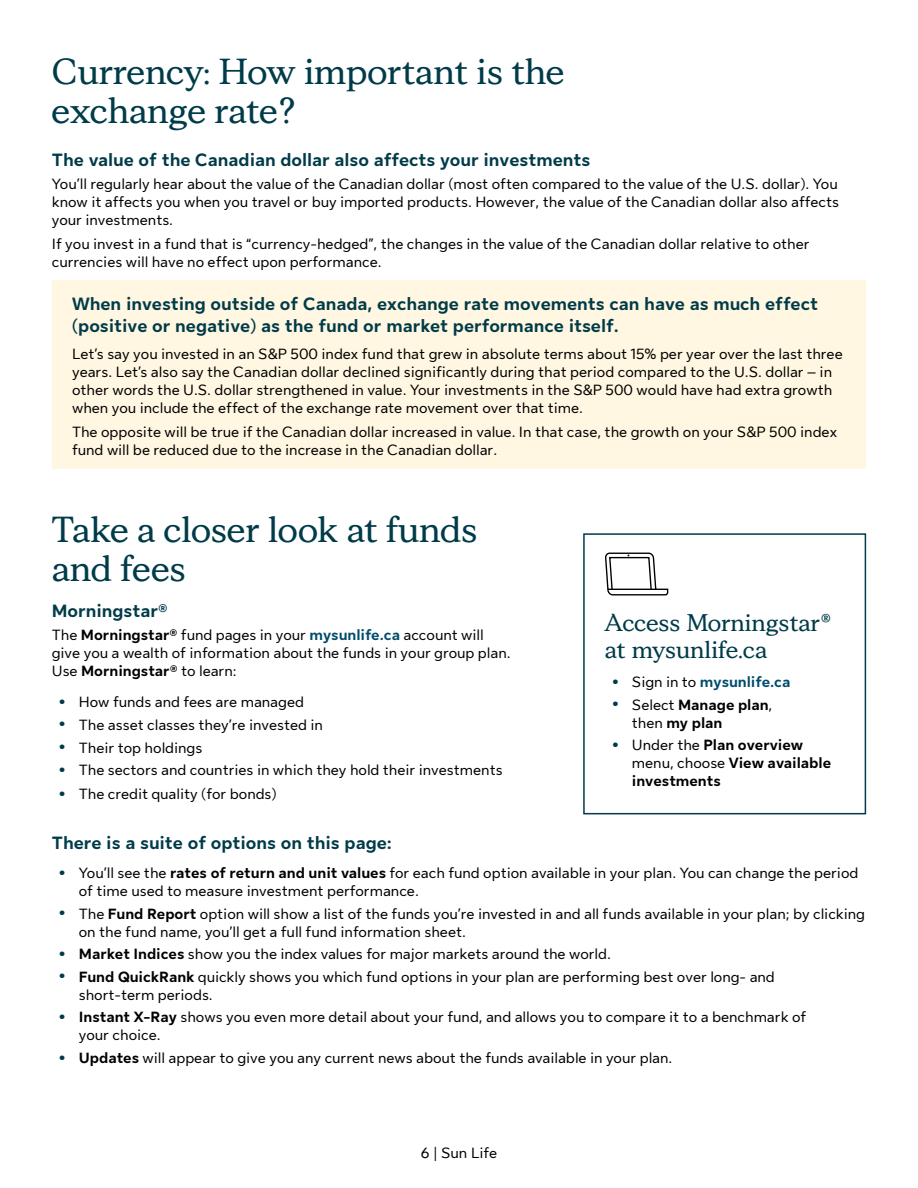
<style>
.page{position:relative;width:918px;height:1188px;background:#fff}
.page>*{position:absolute;margin:0;border:0;box-sizing:border-box;transform-origin:0 0}
.t1{font:700 36px/39px "Sun Life New Display";color:#003b49}
.t2{font:700 24px/27px "Sun Life New Display";color:#003b49}
.t3{font:700 18px/22.5px "Sun Life New Text";color:#003b49}
.t4{font:15px/18px "Sun Life New Text";color:#000}
.t5{font:700 15px/18px "Sun Life New Text";color:#000}
.t6{font:700 15px "Sun Life New Text";color:#004c6c}
.s1{font-weight:700}
.s2{font-weight:700;color:#004c6c}
.s3{font-weight:700;font-size:22.5px;color:#003b49}
.s4{font-size:22.5px;color:#003b49}
.s5{font-weight:400;color:#000}
.s6{font-weight:400}
</style>
<div class="page">
<div style="left:52px;top:280px;width:814px;height:189px;background:#fff7e1"></div>
<div style="left:583px;top:533px;width:283px;height:281px;border:2px solid #003b49"></div>
<svg style="left:605px;top:552px;width:64px;height:44px"></svg>
<h1 class="t1" style="left:52px;top:51px;width:514px">Currency: How important is the exchange rate?</h1>
<p class="t3" style="left:52px;top:147px;width:540px">The value of the Canadian dollar also affects your investments</p>
<p class="t4" style="left:52px;top:174px;width:789px;text-align:justify">You’ll regularly hear about the value of the Canadian dollar (most often compared to the value of the U.S. dollar). You know it affects you when you travel or buy imported products. However, the value of the Canadian dollar also affects your investments.</p>
<p class="t4" style="left:52px;top:234px;width:759px">If you invest in a fund that is “currency-hedged”, the changes in the value of the Canadian dollar relative to other currencies will have no effect upon performance.</p>
<p class="t3" style="left:72px;top:291px;width:747px">When investing outside of Canada, exchange rate movements can have as much effect (positive or negative) as the fund or market performance itself.</p>
<p class="t4" style="left:72px;top:343px;width:772px">Let’s say you invested in an S&amp;P 500 index fund that grew in absolute terms about 15% per year over the last three years. Let’s also say the Canadian dollar declined significantly during that period compared to the U.S. dollar – in other words the U.S. dollar strengthened in value. Your investments in the S&amp;P 500 would have had extra growth when you include the effect of the exchange rate movement over that time.</p>
<p class="t4" style="left:72px;top:422px;width:766px">The opposite will be true if the Canadian dollar increased in value. In that case, the growth on your S&amp;P 500 index fund will be reduced due to the increase in the Canadian dollar.</p>
<h1 class="t1" style="left:52px;top:509px;width:427px">Take a closer look at funds and fees</h1>
<p class="t3" style="left:52px;top:599px;width:117px">Morningstar®</p>
<p class="t4" style="left:52px;top:625px;width:460px">The <span class="s1">Morningstar®</span> fund pages in your <span class="s2">mysunlife.ca</span> account will give you a wealth of information about the funds in your group plan.<br>Use <span class="s1">Morningstar®</span> to learn:</p>
<p class="t4" style="left:59px;top:692px;width:247px"><span class="s3">•</span> How funds and fees are managed</p>
<p class="t4" style="left:59px;top:715px;width:266px"><span class="s3">•</span> The asset classes they’re invested in</p>
<p class="t4" style="left:59px;top:737px;width:145px"><span class="s3">•</span> Their top holdings</p>
<p class="t4" style="left:59px;top:760px;width:446px"><span class="s3">•</span> The sectors and countries in which they hold their investments</p>
<p class="t4" style="left:59px;top:784px;width:220px"><span class="s3">•</span> The credit quality (for bonds)</p>
<p class="t3" style="left:52px;top:830px;width:341px">There is a suite of options on this page:</p>
<p class="t4" style="left:79px;top:863px;width:781px;text-indent:-20px"><span class="s3">•</span> You’ll see the <span class="s1">rates of return and unit values</span> for each fund option available in your plan. You can change the period of time used to measure investment performance.</p>
<p class="t4" style="left:79px;top:904px;width:788px;text-indent:-20px"><span class="s3">•</span> The <span class="s1">Fund Report</span> option will show a list of the funds you’re invested in and all funds available in your plan; by clicking on the fund name, you’ll get a full fund information sheet.</p>
<p class="t4" style="left:59px;top:944px;width:554px"><span class="s3">•</span> <span class="s1">Market Indices</span> show you the index values for major markets around the world.</p>
<p class="t4" style="left:79px;top:967px;width:698px;text-indent:-20px"><span class="s3">•</span> <span class="s1">Fund QuickRank</span> quickly shows you which fund options in your plan are performing best over long- and short-term periods.</p>
<p class="t4" style="left:79px;top:1007px;width:729px;text-indent:-20px"><span class="s3">•</span> <span class="s1">Instant X-Ray</span> shows you even more detail about your fund, and allows you to compare it to a benchmark of your choice.</p>
<p class="t4" style="left:59px;top:1048px;width:615px"><span class="s3">•</span> <span class="s1">Updates</span> will appear to give you any current news about the funds available in your plan.</p>
<h2 class="t2" style="left:605px;top:608px;width:229px">Access Morningstar® at mysunlife.ca</h2>
<p class="t6" style="left:612px;top:671px;width:180px"><span class="s4">•</span> <span class="s5">Sign in to</span> mysunlife.ca</p>
<p class="t5" style="left:632px;top:695px;width:142px;text-indent:-20px"><span class="s4">•</span> <span class="s6">Select</span> Manage plan<span class="s6">, then</span> my plan</p>
<p class="t5" style="left:632px;top:735px;width:201px;text-indent:-20px"><span class="s4">•</span> <span class="s6">Under the</span> Plan overview <span class="s6">menu, choose</span> View available investments</p>
<p class="t4" style="left:421px;top:1143px;width:78px">6 | Sun Life</p>
</div>
